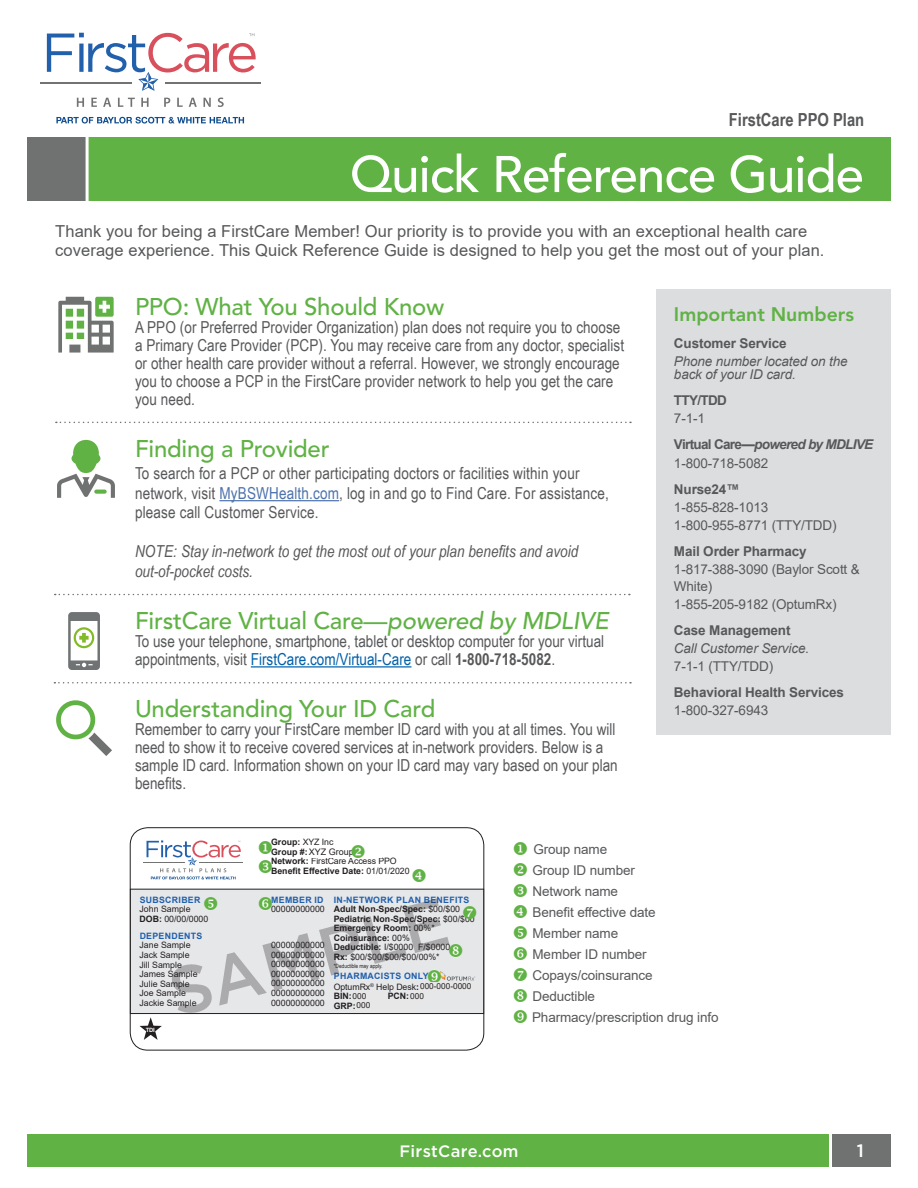
<style>
.page{position:relative;width:918px;height:1188px;background:#fff}
.page>*{position:absolute;margin:0;border:0;box-sizing:border-box;transform-origin:0 0}
.t1{font:500 67.5px "Gotham";color:#231f20}
.t2{font:500 51px "Avenir LT Std";letter-spacing:-.02em;color:#fff}
.t3{font:500 24px "Avenir LT Std";letter-spacing:-.01em;color:#60b245}
.t4{font:800 19.5px "Avenir LT Std";color:#60b245}
.t5{font:700 18px "Arial Narrow";color:#57585a}
.t6{font:500 18px "Gotham";color:#fff}
.t7{font:16.5px/18px "Arial Narrow";letter-spacing:.005em;color:#57585a}
.t8{font:16.5px/19.5px "Arial";letter-spacing:.005em;color:#57585a}
.t9{font:italic 16.5px/19.5px "Arial Narrow";color:#57585a}
.t10{font:500 16.5px "Gotham";letter-spacing:.02em;color:#fff}
.t11{font:13.5px/16.5px "Arial";letter-spacing:-.01em;color:#57585a}
.t12{font:700 13.5px/18px "Arial";letter-spacing:-.01em;color:#57585a}
.t13{font:italic 13.5px/13.5px "Arial";letter-spacing:-.01em;color:#57585a}
.t14{font:italic 700 13.5px "Arial";letter-spacing:-.05em;color:#57585a}
.t15{font:9px "Arial";color:#231f20}
.t16{font:8.85px/9.4px "Arial";color:#231f20}
.t17{font:700 8.85px/9.4px "Arial";color:#231f20}
.t18{font:8.25px "Arial";color:#231f20}
.t19{font:5.85px "Arial Narrow";color:#231f20}
.t20{font:700 5.85px "Arial";color:#fff}
.s1{color:#4d72ac}
.s2{font-style:italic}
.s3{color:#0060aa}
.s4{font-weight:700}
.s5{font-weight:400}
.s6{font-style:normal}
.s7{font-weight:700;color:#205fab}
.s8{color:#205fab}
.s9{color:#60b245}
</style>
<div class="page">
<div style="left:657px;top:289px;width:234px;height:446px;background:#dcdddf"></div>
<div style="left:28px;top:1134px;width:804px;height:33px;background:#60b245"></div>
<hr style="left:829px;top:1133px;width:3px;height:40px;background:#fff">
<div style="left:832px;top:1134px;width:58px;height:33px;background:#707271"></div>
<hr style="left:219px;top:500px;width:120px;height:1px;background:#4d72ac">
<hr style="left:251px;top:666px;width:160px;height:2px;background:#0060aa">
<svg style="left:55px;top:594px;width:575px;height:1px"></svg>
<svg style="left:56px;top:422px;width:575px;height:1px"></svg>
<svg style="left:56px;top:700px;width:56px;height:56px"></svg>
<div style="left:130px;top:828px;width:354px;height:222px;border:1px solid #231f20;border-radius:18px"></div>
<hr style="left:143px;top:862px;width:42px;height:1px;background:#717272">
<hr style="left:200px;top:862px;width:43px;height:1px;background:#717272">
<svg style="left:147px;top:840px;width:94px;height:39px"></svg>
<div style="left:130px;top:889px;width:354px;height:125px;background:#e6e7e9"></div>
<div style="left:130px;top:889px;width:354px;height:125px;border:1px solid #231f20"></div>
<svg style="left:140px;top:1017px;width:22px;height:23px"></svg>
<svg style="left:54px;top:682px;width:577px;height:2px"></svg>
<svg style="left:68px;top:612px;width:32px;height:58px"></svg>
<div style="left:87px;top:137px;width:804px;height:64px;background:#60b245"></div>
<div style="left:27px;top:137px;width:60px;height:64px;background:#707271"></div>
<hr style="left:86px;top:127px;width:3px;height:98px;background:#fff">
<svg style="left:57px;top:440px;width:58px;height:58px"></svg>
<svg style="left:94px;top:490px;width:13px;height:4px"></svg>
<svg style="left:58px;top:297px;width:56px;height:56px"></svg>
<svg style="left:56px;top:117px;width:188px;height:7px"></svg>
<svg style="left:47px;top:33px;width:209px;height:58px"></svg>
<hr style="left:40px;top:82px;width:92px;height:2px;background:#717272">
<hr style="left:165px;top:82px;width:95px;height:2px;background:#717272">
<svg style="left:77px;top:98px;width:7px;height:9px"></svg>
<svg style="left:91px;top:98px;width:6px;height:9px"></svg>
<svg style="left:103px;top:98px;width:8px;height:9px"></svg>
<svg style="left:118px;top:98px;width:17px;height:9px"></svg>
<svg style="left:141px;top:98px;width:8px;height:9px"></svg>
<svg style="left:164px;top:98px;width:6px;height:9px"></svg>
<svg style="left:177px;top:98px;width:6px;height:9px"></svg>
<svg style="left:189px;top:98px;width:8px;height:9px"></svg>
<svg style="left:203px;top:98px;width:8px;height:9px"></svg>
<svg style="left:218px;top:98px;width:6px;height:9px"></svg>
<svg style="left:206px;top:899px;width:11px;height:10px"></svg>
<svg style="left:261px;top:898px;width:9px;height:11px"></svg>
<svg style="left:465px;top:906px;width:9px;height:12px"></svg>
<svg style="left:451px;top:946px;width:10px;height:11px"></svg>
<svg style="left:429px;top:970px;width:46px;height:11px"></svg>
<p class="t5" style="left:729px;top:107px;width:137px">FirstCare PPO Plan</p>
<p class="t2" style="left:350px;top:144px;width:516px">Quick Reference Guide</p>
<p class="t8" style="left:55px;top:221px;width:771px">Thank you for being a FirstCare Member! Our priority is to provide you with an exceptional health care coverage experience. This Quick Reference Guide is designed to help you get the most out of your plan.</p>
<p class="t3" style="left:135px;top:292px;width:311px">PPO: What You Should Know</p>
<p class="t7" style="left:135px;top:317px;width:491px">A PPO (or Preferred Provider Organization) plan does not require you to choose a Primary Care Provider (PCP). You may receive care from any doctor, specialist or other health care provider without a referral. However, we strongly encourage you to choose a PCP in the FirstCare provider network to help you get the care you need.</p>
<p class="t3" style="left:135px;top:435px;width:196px">Finding a Provider</p>
<p class="t7" style="left:135px;top:463px;width:475px;line-height:19.5px">To search for a PCP or other participating doctors or facilities within your network, visit <span class="s1">MyBSWHealth.com</span>, log in and go to Find Care. For assistance, please call Customer Service.</p>
<p class="t9" style="left:135px;top:542px;width:445px">NOTE: Stay in-network to get the most out of your plan benefits and avoid out-of-pocket costs.</p>
<p class="t3" style="left:135px;top:607px;width:475px">FirstCare Virtual Care—<span class="s2">powered by MDLIVE</span></p>
<p class="t7" style="left:135px;top:632px;width:471px">To use your telephone, smartphone, tablet or desktop computer for your virtual appointments, visit <span class="s3">FirstCare.com/Virtual-Care</span> or call <span class="s4">1-800-718-5082</span>.</p>
<p class="t3" style="left:135px;top:695px;width:302px">Understanding Your ID Card</p>
<p class="t7" style="left:135px;top:720px;width:484px">Remember to carry your FirstCare member ID card with you at all times. You will need to show it to receive covered services at in-network providers. Below is a sample ID card. Information shown on your ID card may vary based on your plan benefits.</p>
<p class="t4" style="left:674px;top:303px;width:182px">Important Numbers</p>
<p class="t12" style="left:674px;top:334px;width:114px">Customer Service</p>
<p class="t13" style="left:674px;top:354px;width:175px">Phone number located on the back of your ID card.</p>
<p class="t12" style="left:674px;top:391px;width:54px">TTY/TDD<br><span class="s5">7-1-1</span></p>
<p class="t14" style="left:674px;top:435px;width:201px"><span class="s6">Virtual Care—</span>powered by MDLIVE</p>
<p class="t11" style="left:674px;top:455px;width:96px">1-800-718-5082</p>
<p class="t12" style="left:674px;top:480px;width:67px">Nurse24™</p>
<p class="t11" style="left:674px;top:499px;width:96px">1-855-828-1013</p>
<p class="t11" style="left:674px;top:517px;width:164px">1-800-955-8771 (TTY/TDD)</p>
<p class="t12" style="left:674px;top:543px;width:134px">Mail Order Pharmacy</p>
<p class="t11" style="left:674px;top:561px;width:187px">1-817-388-3090 (Baylor Scott &amp;<br>White)</p>
<p class="t11" style="left:674px;top:596px;width:164px">1-855-205-9182 (OptumRx)</p>
<p class="t12" style="left:674px;top:621px;width:118px">Case Management</p>
<p class="t13" style="left:674px;top:642px;width:137px">Call Customer Service.</p>
<p class="t11" style="left:674px;top:658px;width:101px">7-1-1 (TTY/TDD)</p>
<p class="t12" style="left:674px;top:683px;width:171px">Behavioral Health Services</p>
<p class="t11" style="left:674px;top:702px;width:96px">1-800-327-6943</p>
<p class="t17" style="left:271px;top:838px;width:140px">Group: <span class="s5">XYZ Inc<br></span>Group #: <span class="s5">P33A26<br></span>Network: <span class="s5">FirstCare Access PPO<br></span>Benefit Effective Date: <span class="s5">01/01/2020</span></p>
<p class="t15" style="left:309px;top:846px;width:47px">XYZ Group</p>
<p class="t16" style="left:140px;top:895px;width:70px"><span class="s7">SUBSCRIBER<br></span>John Sample<br><span class="s4">DOB:</span> 00/00/0000</p>
<p class="t16" style="left:140px;top:931px;width:64px"><span class="s7">DEPENDENTS<br></span>Jane Sample<br>Jack Sample<br>Jill Sample<br>James Sample<br>Julie Sample<br>Joe Sample<br>Jackie Sample</p>
<p class="t17" style="left:334px;top:895px;width:143px"><span class="s8">IN-NETWORK PLAN BENEFITS<br></span>Adult Non-Spec/Spec: <span class="s5">$00/$00<br></span>Pediatric Non-Spec/Spec: <span class="s5">$00/$00<br></span>Emergency Room: <span class="s5">00%*<br></span>Coinsurance: <span class="s5">00%<br></span>Deductible: <span class="s5">I/$0000 F/$0000<br></span>Rx: <span class="s5">$00/$00/$00/$00/00%*</span></p>
<p class="t16" style="left:334px;top:971px;width:144px;line-height:10.5px"><span class="s7">PHARMACISTS ONLY<br></span>OptumRx<sup>®</sup> Help Desk<span class="s4">:</span> 855-205-9182</p>
<p class="t16" style="left:334px;top:991px;width:94px"><span class="s4">BIN:</span> 610011 <span class="s4">PCN:</span> IRX</p>
<p class="t16" style="left:271px;top:895px;width:55px"><span class="s7">MEMBER ID<br></span>00000000000</p>
<p class="t16" style="left:271px;top:941px;width:55px;text-align:justify">00000000000<br>00000000000<br>00000000000<br>00000000000<br>00000000000<br>00000000000<br>00000000000</p>
<h1 class="t1" style="left:159px;top:951px;width:288px;rotate:-15deg">SAMPLE</h1>
<p class="t19" style="left:334px;top:961px;width:50px">*Deductible may apply.</p>
<p class="t18" style="left:420px;top:980px;width:53px">000-000-0000</p>
<p class="t18" style="left:353px;top:990px;width:15px">000</p>
<p class="t18" style="left:410px;top:991px;width:15px">000</p>
<p class="t18" style="left:357px;top:999px;width:15px">000</p>
<p class="t20" style="left:146px;top:1026px;width:11px">TDI</p>
<p class="t11" style="left:512px;top:841px;width:96px"><span class="s9">◆</span> Group name</p>
<p class="t11" style="left:512px;top:862px;width:124px"><span class="s9">❖</span> Group ID number</p>
<p class="t11" style="left:533px;top:883px;width:87px">Network name</p>
<p class="t11" style="left:533px;top:904px;width:125px">Benefit effective date</p>
<p class="t11" style="left:533px;top:925px;width:87px">Member name</p>
<p class="t11" style="left:533px;top:946px;width:116px">Member ID number</p>
<p class="t11" style="left:533px;top:967px;width:122px">Copays/coinsurance</p>
<p class="t11" style="left:533px;top:988px;width:64px">Deductible</p>
<p class="t11" style="left:532px;top:1009px;width:188px">Pharmacy/prescription drug info</p>
<p class="t10" style="left:399px;top:1140px;width:121px">FirstCare.com</p>
<p class="t6" style="left:857px;top:1139px;width:9px">1</p>
</div>
